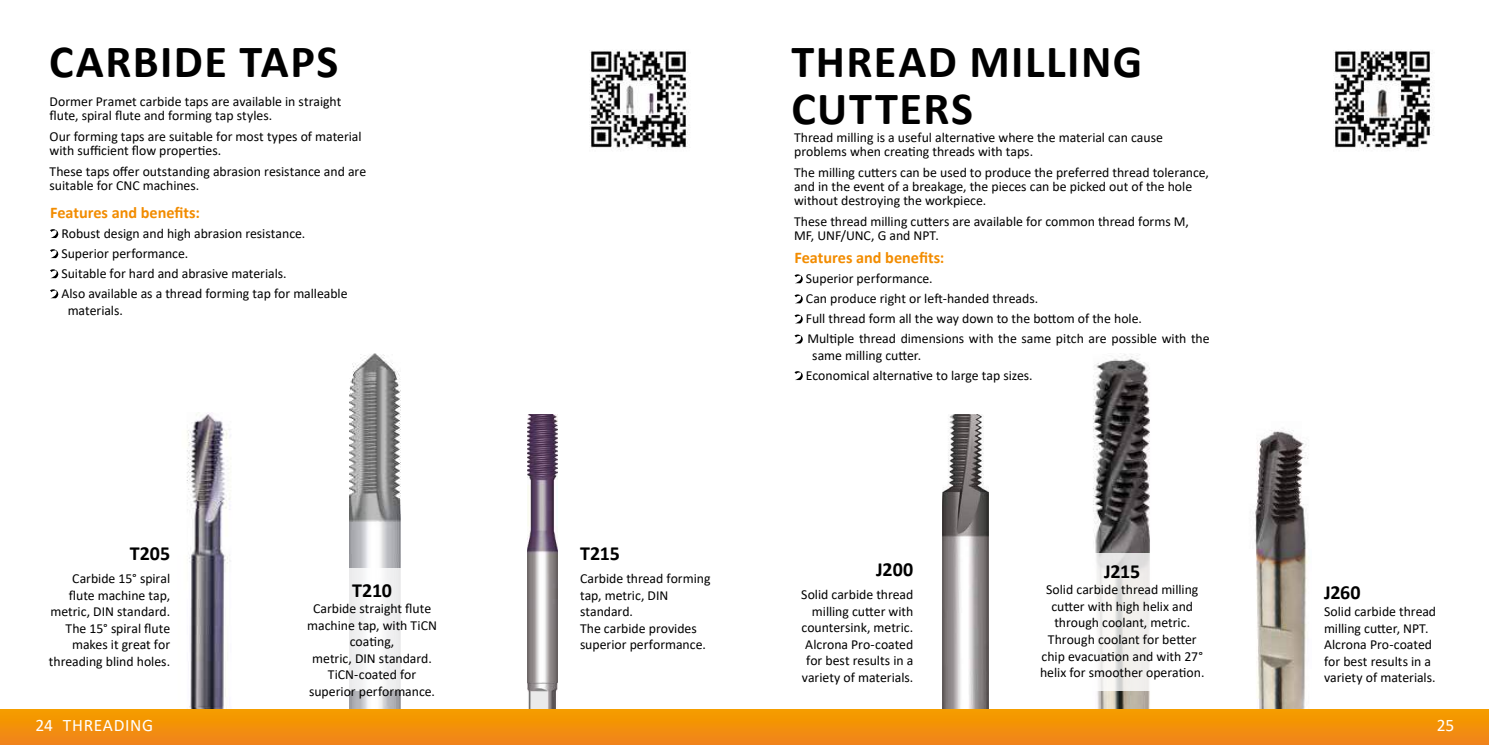
<style>
.page{position:relative;width:1489px;height:745px;background:#fff}
.page>*{position:absolute;margin:0;border:0;box-sizing:border-box;transform-origin:0 0}
.t1{font:700 46.25px/46.2px "Calibri";letter-spacing:.03em;color:#000}
.t2{font:700 20px "Calibri";letter-spacing:-.01em;color:#000}
.t3{font:17.5px "Calibri";letter-spacing:.04em;color:#fff}
.t4{font:700 16.25px "Calibri";letter-spacing:-.005em;color:#f28c00}
.t5{font:13.75px/16.5px "Calibri";color:#000}
</style>
<div class="page">
<img style="left:1255px;top:428px;width:53px;height:281px">
<img style="left:1093px;top:354px;width:57px;height:355px">
<img style="left:589px;top:49px;width:100px;height:99px">
<img style="left:1333px;top:50px;width:99px;height:99px">
<img style="left:186px;top:412px;width:45px;height:297px">
<img style="left:527px;top:414px;width:30px;height:295px">
<img style="left:349px;top:353px;width:51px;height:356px">
<img style="left:942px;top:414px;width:46px;height:295px">
<svg style="left:50px;top:229px;width:8px;height:9px"></svg>
<svg style="left:50px;top:249px;width:8px;height:9px"></svg>
<svg style="left:50px;top:269px;width:8px;height:9px"></svg>
<svg style="left:50px;top:289px;width:8px;height:9px"></svg>
<svg style="left:794px;top:274px;width:8px;height:9px"></svg>
<svg style="left:794px;top:294px;width:8px;height:9px"></svg>
<svg style="left:794px;top:314px;width:8px;height:9px"></svg>
<svg style="left:794px;top:334px;width:8px;height:9px"></svg>
<svg style="left:794px;top:371px;width:8px;height:9px"></svg>
<svg style="left:349px;top:568px;width:52px;height:122px;fill:#f2f2f3"></svg>
<svg style="left:1093px;top:552px;width:57px;height:137px;fill:#f1efed"></svg>
<svg style="left:0;top:709px;width:1488px;height:35px;background:#f2900a"></svg>
<h1 class="t1" style="left:49px;top:38px;width:291px">CARBIDE TAPS</h1>
<h1 class="t1" style="left:791px;top:38px;width:352px">THREAD MILLING<br>CUTTERS</h1>
<p class="t5" style="left:50px;top:94px;width:293px;line-height:14px">Dormer Pramet carbide taps are available in straight flute, spiral flute and forming tap styles.</p>
<p class="t5" style="left:50px;top:129px;width:313px;line-height:14px">Our forming taps are suitable for most types of material with sufficient flow properties.</p>
<p class="t5" style="left:50px;top:164px;width:318px;line-height:14px">These taps offer outstanding abrasion resistance and are suitable for CNC machines.</p>
<p class="t5" style="left:794px;top:130px;width:370px;line-height:14px">Thread milling is a useful alternative where the material can cause problems when creating threads with taps.</p>
<p class="t5" style="left:794px;top:165px;width:416px;line-height:14px">The milling cutters can be used to produce the preferred thread tolerance, and in the event of a breakage, the pieces can be picked out of the hole without destroying the workpiece.</p>
<p class="t5" style="left:794px;top:214px;width:396px;line-height:14px">These thread milling cutters are available for common thread forms M,<br>MF, UNF/UNC, G and NPT.</p>
<p class="t4" style="left:50px;top:201px;width:151px">Features and benefits:</p>
<p class="t5" style="left:61px;top:223px;width:288px;line-height:20px">Robust design and high abrasion resistance.<br>Superior performance.<br>Suitable for hard and abrasive materials.<br>Also available as a thread forming tap for malleable</p>
<p class="t5" style="left:68px;top:301px;width:57px">materials.</p>
<p class="t4" style="left:794px;top:246px;width:151px">Features and benefits:</p>
<p class="t5" style="left:805px;top:268px;width:405px;line-height:20px">Superior performance.<br>Can produce right or left-handed threads.<br>Full thread form all the way down to the bottom of the hole.<br>Multiple thread dimensions with the same pitch are possible with the</p>
<p class="t5" style="left:805px;top:345px;width:228px;line-height:20px;text-indent:6px">same milling cutter.<br>Economical alternative to large tap sizes.</p>
<h2 class="t2" style="left:130px;top:538px;width:42px">T205</h2>
<p class="t5" style="left:49px;top:569px;width:123px;text-align:right">Carbide 15° spiral flute machine tap, metric, DIN standard.<br>The 15° spiral flute makes it great for threading blind holes.</p>
<h2 class="t2" style="left:352px;top:575px;width:41px">T210</h2>
<p class="t5" style="left:307px;top:599px;width:131px;text-align:center">Carbide straight flute machine tap, with TiCN coating,<br>metric, DIN standard.<br>TiCN-coated for superior performance.</p>
<h2 class="t2" style="left:580px;top:538px;width:41px">T215</h2>
<p class="t5" style="left:580px;top:569px;width:132px">Carbide thread forming tap, metric, DIN standard.<br>The carbide provides superior performance.</p>
<h2 class="t2" style="left:876px;top:554px;width:39px">J200</h2>
<p class="t5" style="left:801px;top:585px;width:114px;text-align:right">Solid carbide thread milling cutter with countersink, metric.<br>Alcrona Pro-coated for best results in a variety of materials.</p>
<h2 class="t2" style="left:1104px;top:556px;width:38px">J215</h2>
<p class="t5" style="left:1040px;top:581px;width:166px;text-align:center">Solid carbide thread milling cutter with high helix and through coolant, metric.<br>Through coolant for better chip evacuation and with 27° helix for smoother operation.</p>
<h2 class="t2" style="left:1323px;top:578px;width:38px">J260</h2>
<p class="t5" style="left:1323px;top:602px;width:114px">Solid carbide thread milling cutter, NPT.<br>Alcrona Pro-coated for best results in a variety of materials.</p>
<p class="t3" style="left:35px;top:712px;width:119px">24 THREADING</p>
<p class="t3" style="left:1436px;top:712px;width:19px">25</p>
</div>
